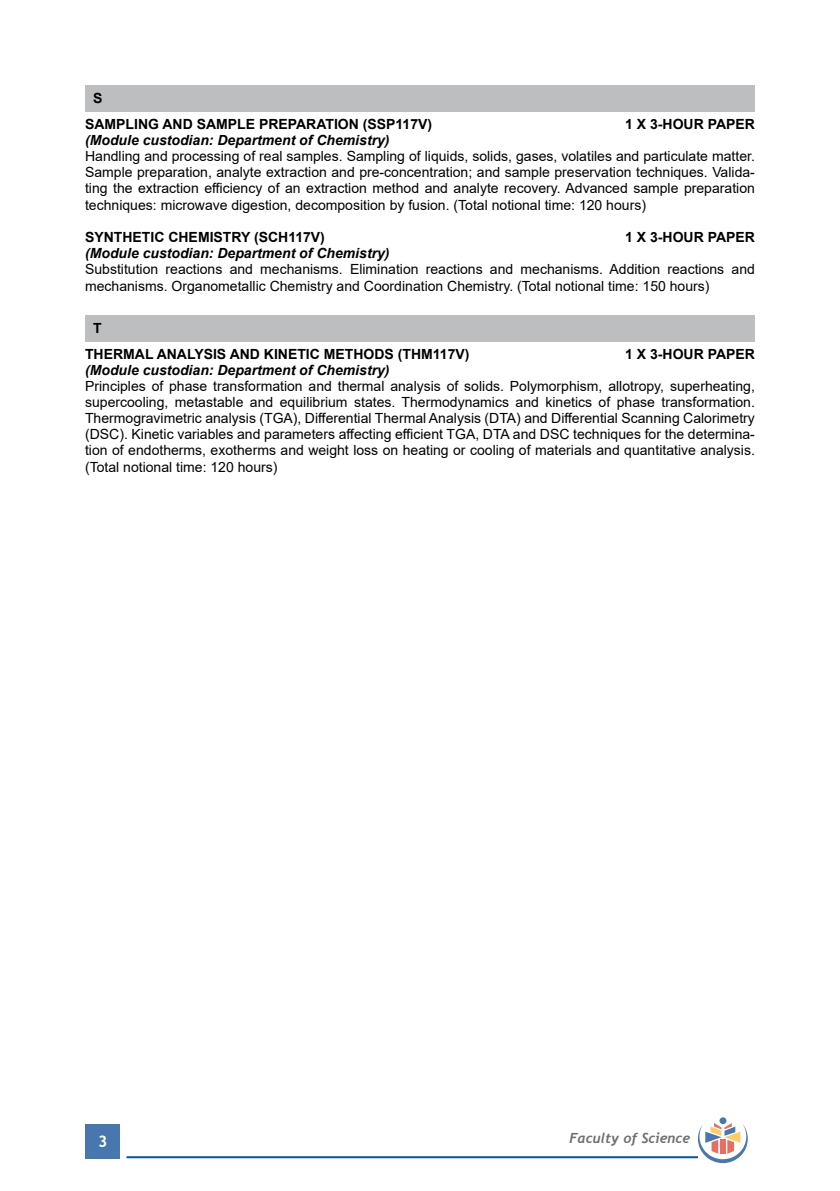
<style>
.page{position:relative;width:840px;height:1191px;background:#fff}
.page>*{position:absolute;margin:0;border:0;box-sizing:border-box;transform-origin:0 0}
.t1{font:700 16px "Trebuchet MS";color:#fff}
.t2{font:14px/16.2px "Arial";color:#000;text-align:justify}
.t3{font:700 14px/26px "Arial";color:#000}
.t4{font:italic 700 14px "Arial";color:#000}
.t5{font:italic 700 14px "Trebuchet";color:#6d6e71}
</style>
<div class="page">
<div style="left:86px;top:1124px;width:34px;height:34px;background:#4777ae"></div>
<hr style="left:126px;top:1156px;width:571px;height:2px;background:#005596">
<div style="left:719px;top:1117px;width:7px;height:7px;background:#4777ae;border-radius:50%"></div>
<svg style="left:697px;top:1123px;width:50px;height:40px"></svg>
<div style="left:85px;top:85px;width:669px;height:26px;background:#bcbec0"></div>
<div style="left:85px;top:315px;width:669px;height:26px;background:#bcbec0"></div>
<p class="t3" style="left:85px;top:85px;width:348px;text-indent:8px">S<br>SAMPLING AND SAMPLE PREPARATION (SSP117V)</p>
<p class="t3" style="left:624px;top:111px;width:131px">1 X 3-HOUR PAPER</p>
<p class="t4" style="left:85px;top:131px;width:306px">(Module custodian: Department of Chemistry)</p>
<p class="t2" style="left:85px;top:148px;width:671px">Handling and processing of real samples. Sampling of liquids, solids, gases, volatiles and particulate matter.<br>Sample preparation, analyte extraction and pre-concentration; and sample preservation techniques. Valida&shy;ting the extraction efficiency of an extraction method and analyte recovery. Advanced sample preparation techniques: microwave digestion, decomposition by fusion. (Total notional time: 120 hours)</p>
<p class="t3" style="left:85px;top:224px;width:241px">SYNTHETIC CHEMISTRY (SCH117V)</p>
<p class="t3" style="left:624px;top:224px;width:131px">1 X 3-HOUR PAPER</p>
<p class="t4" style="left:85px;top:244px;width:306px">(Module custodian: Department of Chemistry)</p>
<p class="t2" style="left:85px;top:261px;width:671px;line-height:16.8px">Substitution reactions and mechanisms. Elimination reactions and mechanisms. Addition reactions and mechanisms. Organometallic Chemistry and Coordination Chemistry. (Total notional time: 150 hours)</p>
<p class="t3" style="left:85px;top:315px;width:385px;text-indent:8px">T<br>THERMAL ANALYSIS AND KINETIC METHODS (THM117V)</p>
<p class="t3" style="left:624px;top:341px;width:131px">1 X 3-HOUR PAPER</p>
<p class="t4" style="left:85px;top:361px;width:306px">(Module custodian: Department of Chemistry)</p>
<p class="t2" style="left:85px;top:378px;width:671px">Principles of phase transformation and thermal analysis of solids. Polymorphism, allotropy, superheating, supercooling, metastable and equilibrium states. Thermodynamics and kinetics of phase transformation.<br>Thermogravimetric analysis (TGA), Differential Thermal Analysis (DTA) and Differential Scanning Calorimetry (DSC). Kinetic variables and parameters affecting efficient TGA, DTA and DSC techniques for the determina&shy;tion of endotherms, exotherms and weight loss on heating or cooling of materials and quantitative analysis. (Total notional time: 120 hours)</p>
<p class="t1" style="left:98px;top:1131px;width:11px">3</p>
<p class="t5" style="left:569px;top:1129px;width:122px">Faculty of Science</p>
</div>
